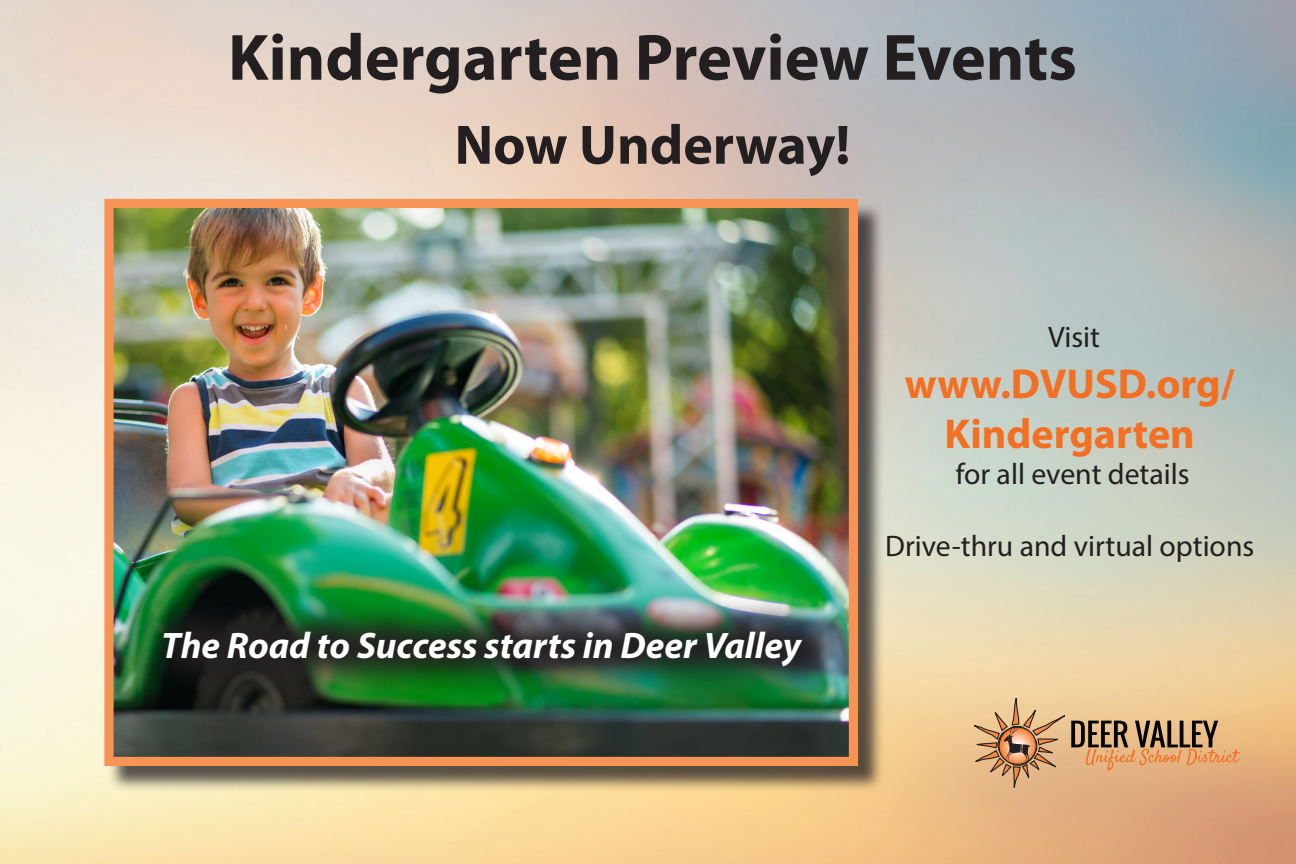
<style>
.page{position:relative;width:1296px;height:864px;background:#fff}
.page>*{position:absolute;margin:0;border:0;box-sizing:border-box;transform-origin:0 0}
.t1{font:700 66px "Myriad Pro";color:#231f20}
.t2{font:700 56px "Myriad Pro";color:#231f20}
.t3{font:700 42px "Myriad Pro";color:#f37023}
.t4{font:italic 700 37px "Myriad Pro";color:#fff}
.t5{font:29.8px "Myriad Pro";color:#231f20}
</style>
<div class="page">
<div style="left:108px;top:202px;width:776px;height:590px;background:#231f20;opacity:.75"></div>
<img style="left:114px;top:209px;width:734px;height:547px">
<div style="left:104px;top:199px;width:754px;height:567px;border:9px solid #f79354"></div>
<svg style="left:971px;top:690px;width:269px;height:107px;background:#d4a87b"></svg>
<img style="left:142px;top:593px;width:713px;height:110px">
<p class="t1" style="left:228px;top:21px;width:850px">Kindergarten Preview Events</p>
<p class="t2" style="left:455px;top:114px;width:397px">Now Underway!</p>
<p class="t5" style="left:1048px;top:319px;width:53px">Visit</p>
<p class="t3" style="left:905px;top:360px;width:331px">www.DVUSD.org/</p>
<p class="t3" style="left:945px;top:411px;width:252px">Kindergarten</p>
<p class="t5" style="left:956px;top:456px;width:235px">for all event details</p>
<p class="t4" style="left:161px;top:622px;width:642px">The Road to Success starts in Deer Valley</p>
<p class="t5" style="left:885px;top:527px;width:371px">Drive-thru and virtual options</p>
</div>
